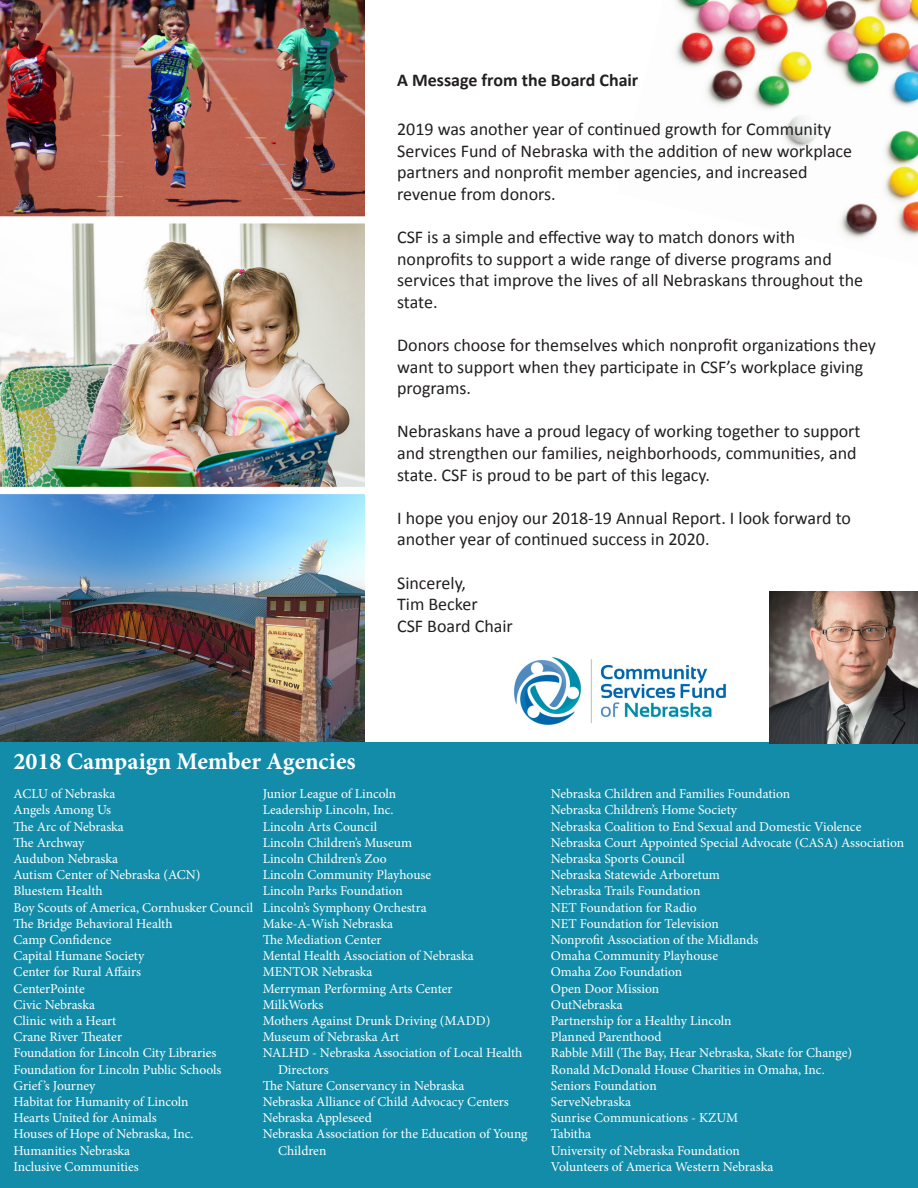
<style>
.page{position:relative;width:918px;height:1188px;background:#fff}
.page>*{position:absolute;margin:0;border:0;box-sizing:border-box;transform-origin:0 0}
.t1{font:700 24px "Minion Pro";color:#fff}
.t2{font:18px/21.6px "Calibri";color:#231f20}
.t3{font:700 18px "Calibri";color:#231f20}
.t4{font:13.5px "Minion Pro";letter-spacing:-.005em;color:#fff}
</style>
<div class="page">
<img style="left:675px;top:0;width:243px;height:239px">
<img style="left:0;top:0;width:364px;height:742px">
<div style="left:0;top:742px;width:918px;height:446px;background:#128ca9"></div>
<img style="left:514px;top:657px;width:212px;height:68px">
<img style="left:770px;top:592px;width:148px;height:151px">
<p class="t3" style="left:397px;top:68px;width:243px">A Message from the Board Chair</p>
<p class="t2" style="left:397px;top:118px;width:436px">2019 was another year of continued growth for Community</p>
<p class="t2" style="left:397px;top:140px;width:457px">Services Fund of Nebraska with the addition of new workplace partners and nonprofit member agencies, and increased</p>
<p class="t2" style="left:397px;top:183px;width:160px">revenue from donors.</p>
<p class="t2" style="left:397px;top:226px;width:400px">CSF is a simple and effective way to match donors with</p>
<p class="t2" style="left:397px;top:248px;width:436px">nonprofits to support a wide range of diverse programs and</p>
<p class="t2" style="left:397px;top:269px;width:468px">services that improve the lives of all Nebraskans throughout the state.</p>
<p class="t2" style="left:397px;top:334px;width:480px">Donors choose for themselves which nonprofit organizations they want to support when they participate in CSF’s workplace giving programs.</p>
<p class="t2" style="left:397px;top:421px;width:465px">Nebraskans have a proud legacy of working together to support and strengthen our families, neighborhoods, communities, and state. CSF is proud to be part of this legacy.</p>
<p class="t2" style="left:397px;top:507px;width:455px">I hope you enjoy our 2018-19 Annual Report. I look forward to another year of continued success in 2020.</p>
<p class="t2" style="left:397px;top:572px;width:70px">Sincerely,</p>
<p class="t2" style="left:397px;top:593px;width:82px">Tim Becker</p>
<p class="t2" style="left:397px;top:615px;width:117px">CSF Board Chair</p>
<p class="t1" style="left:14px;top:744px;width:344px">2018 Campaign Member Agencies</p>
<p class="t4" style="left:14px;top:785px;width:103px">ACLU of Nebraska</p>
<p class="t4" style="left:14px;top:801px;width:99px">Angels Among Us</p>
<p class="t4" style="left:14px;top:817px;width:112px">The Arc of Nebraska</p>
<p class="t4" style="left:14px;top:833px;width:72px">The Archway</p>
<p class="t4" style="left:14px;top:850px;width:106px">Audubon Nebraska</p>
<p class="t4" style="left:14px;top:866px;width:189px">Autism Center of Nebraska (ACN)</p>
<p class="t4" style="left:14px;top:882px;width:91px">Bluestem Health</p>
<p class="t4" style="left:14px;top:898px;width:241px">Boy Scouts of America, Cornhusker Council</p>
<p class="t4" style="left:14px;top:914px;width:161px">The Bridge Behavioral Health</p>
<p class="t4" style="left:14px;top:931px;width:99px">Camp Confidence</p>
<p class="t4" style="left:14px;top:947px;width:132px">Capital Humane Society</p>
<p class="t4" style="left:14px;top:963px;width:129px">Center for Rural Affairs</p>
<p class="t4" style="left:14px;top:979px;width:73px">CenterPointe</p>
<p class="t4" style="left:14px;top:995px;width:83px">Civic Nebraska</p>
<p class="t4" style="left:14px;top:1012px;width:104px">Clinic with a Heart</p>
<p class="t4" style="left:14px;top:1028px;width:110px">Crane River Theater</p>
<p class="t4" style="left:14px;top:1044px;width:204px">Foundation for Lincoln City Libraries</p>
<p class="t4" style="left:14px;top:1060px;width:210px">Foundation for Lincoln Public Schools</p>
<p class="t4" style="left:14px;top:1076px;width:83px">Grief ’s Journey</p>
<p class="t4" style="left:14px;top:1093px;width:177px">Habitat for Humanity of Lincoln</p>
<p class="t4" style="left:14px;top:1109px;width:145px">Hearts United for Animals</p>
<p class="t4" style="left:14px;top:1125px;width:182px">Houses of Hope of Nebraska, Inc.</p>
<p class="t4" style="left:14px;top:1141px;width:118px">Humanities Nebraska</p>
<p class="t4" style="left:14px;top:1157px;width:127px">Inclusive Communities</p>
<p class="t4" style="left:263px;top:785px;width:135px">Junior League of Lincoln</p>
<p class="t4" style="left:263px;top:801px;width:132px">Leadership Lincoln, Inc.</p>
<p class="t4" style="left:263px;top:817px;width:116px">Lincoln Arts Council</p>
<p class="t4" style="left:263px;top:833px;width:151px">Lincoln Children’s Museum</p>
<p class="t4" style="left:263px;top:850px;width:125px">Lincoln Children’s Zoo</p>
<p class="t4" style="left:263px;top:866px;width:170px">Lincoln Community Playhouse</p>
<p class="t4" style="left:263px;top:882px;width:142px">Lincoln Parks Foundation</p>
<p class="t4" style="left:263px;top:898px;width:166px">Lincoln’s Symphony Orchestra</p>
<p class="t4" style="left:263px;top:914px;width:132px">Make-A-Wish Nebraska</p>
<p class="t4" style="left:263px;top:931px;width:120px">The Mediation Center</p>
<p class="t4" style="left:263px;top:947px;width:213px">Mental Health Association of Nebraska</p>
<p class="t4" style="left:263px;top:963px;width:111px">MENTOR Nebraska</p>
<p class="t4" style="left:263px;top:979px;width:191px">Merryman Performing Arts Center</p>
<p class="t4" style="left:263px;top:995px;width:62px">MilkWorks</p>
<p class="t4" style="left:263px;top:1012px;width:229px">Mothers Against Drunk Driving (MADD)</p>
<p class="t4" style="left:263px;top:1028px;width:138px">Museum of Nebraska Art</p>
<p class="t4" style="left:263px;top:1044px;width:261px">NALHD - Nebraska Association of Local Health</p>
<p class="t4" style="left:278px;top:1060px;width:52px">Directors</p>
<p class="t4" style="left:263px;top:1076px;width:203px">The Nature Conservancy in Nebraska</p>
<p class="t4" style="left:263px;top:1093px;width:248px">Nebraska Alliance of Child Advocacy Centers</p>
<p class="t4" style="left:263px;top:1109px;width:111px">Nebraska Appleseed</p>
<p class="t4" style="left:263px;top:1125px;width:266px">Nebraska Association for the Education of Young</p>
<p class="t4" style="left:278px;top:1141px;width:50px">Children</p>
<p class="t4" style="left:551px;top:785px;width:241px">Nebraska Children and Families Foundation</p>
<p class="t4" style="left:551px;top:801px;width:188px">Nebraska Children’s Home Society</p>
<p class="t4" style="left:551px;top:817px;width:312px">Nebraska Coalition to End Sexual and Domestic Violence</p>
<p class="t4" style="left:551px;top:833px;width:355px">Nebraska Court Appointed Special Advocate (CASA) Association</p>
<p class="t4" style="left:551px;top:850px;width:136px">Nebraska Sports Council</p>
<p class="t4" style="left:551px;top:866px;width:171px">Nebraska Statewide Arboretum</p>
<p class="t4" style="left:551px;top:882px;width:151px">Nebraska Trails Foundation</p>
<p class="t4" style="left:551px;top:898px;width:147px">NET Foundation for Radio</p>
<p class="t4" style="left:551px;top:914px;width:170px">NET Foundation for Television</p>
<p class="t4" style="left:551px;top:931px;width:209px">Nonprofit Association of the Midlands</p>
<p class="t4" style="left:551px;top:947px;width:169px">Omaha Community Playhouse</p>
<p class="t4" style="left:551px;top:963px;width:133px">Omaha Zoo Foundation</p>
<p class="t4" style="left:551px;top:979px;width:110px">Open Door Mission</p>
<p class="t4" style="left:551px;top:995px;width:73px">OutNebraska</p>
<p class="t4" style="left:551px;top:1012px;width:182px">Partnership for a Healthy Lincoln</p>
<p class="t4" style="left:551px;top:1028px;width:112px">Planned Parenthood</p>
<p class="t4" style="left:551px;top:1044px;width:303px">Rabble Mill (The Bay, Hear Nebraska, Skate for Change)</p>
<p class="t4" style="left:551px;top:1060px;width:275px">Ronald McDonald House Charities in Omaha, Inc.</p>
<p class="t4" style="left:551px;top:1076px;width:107px">Seniors Foundation</p>
<p class="t4" style="left:551px;top:1093px;width:82px">ServeNebraska</p>
<p class="t4" style="left:551px;top:1109px;width:189px">Sunrise Communications - KZUM</p>
<p class="t4" style="left:551px;top:1125px;width:42px">Tabitha</p>
<p class="t4" style="left:551px;top:1141px;width:191px">University of Nebraska Foundation</p>
<p class="t4" style="left:551px;top:1157px;width:224px">Volunteers of America Western Nebraska</p>
</div>
